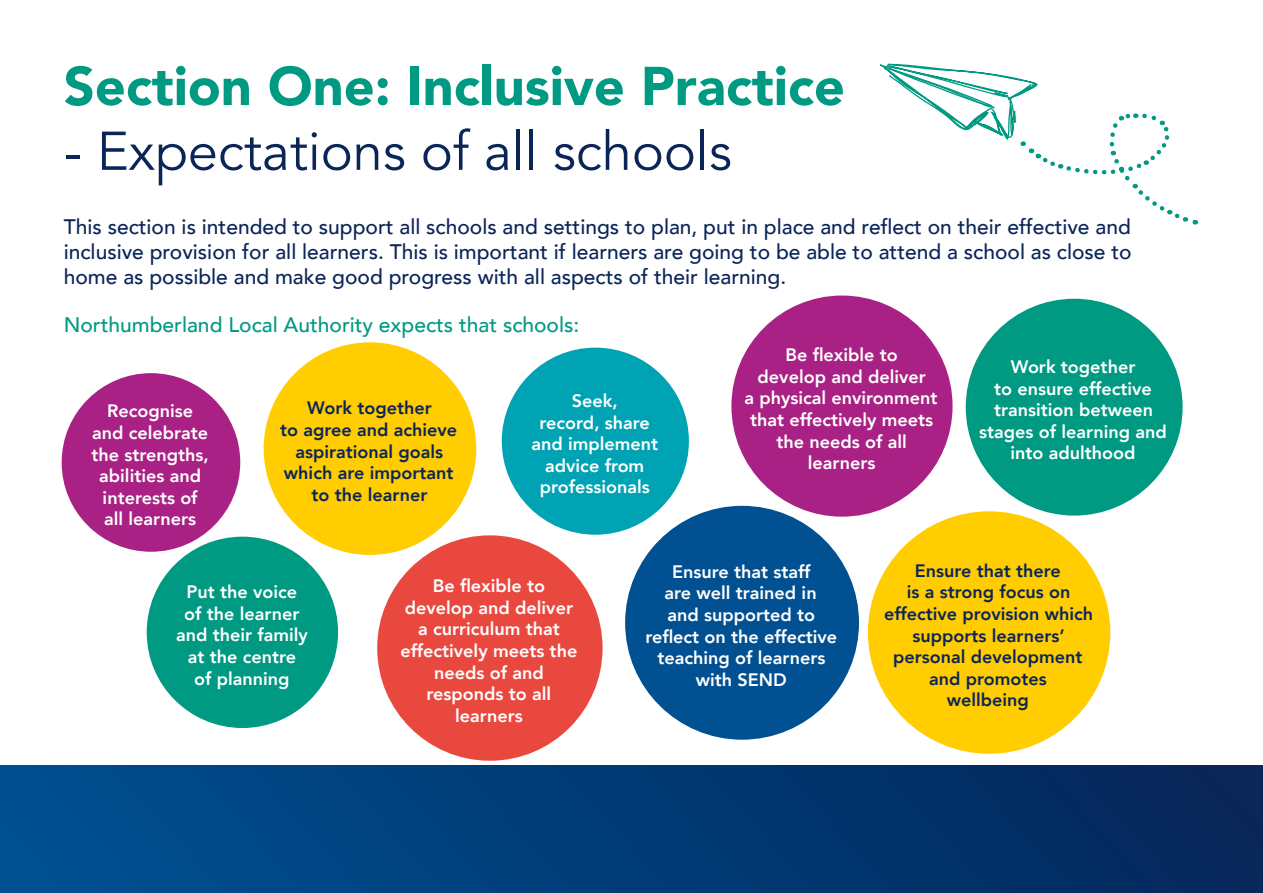
<style>
.page{position:relative;width:1263px;height:893px;background:#fff}
.page>*{position:absolute;margin:0;border:0;box-sizing:border-box;transform-origin:0 0}
.t1{font:900 54px "Avenir";color:#009982}
.t2{font:54px "Avenir";color:#0b2559}
.t3{font:500 21px/25.2px "Avenir";color:#0b2559;text-align:justify}
.t4{font:500 21px "Avenir";color:#009982}
.t5{font:800 18px/21.6px "Avenir";color:#fff;text-align:center}
.t6{font:800 18px/21.6px "Avenir";color:#0b2559;text-align:center}
</style>
<div class="page">
<div style="left:0;top:765px;width:1263px;height:128px;background:linear-gradient(to right,#005091,#042659)"></div>
<div style="left:62px;top:373px;width:178px;height:179px;background:#a92184;border-radius:50%"></div>
<div style="left:966px;top:299px;width:216px;height:217px;background:#009982;border-radius:50%"></div>
<div style="left:147px;top:537px;width:191px;height:191px;background:#009982;border-radius:50%"></div>
<div style="left:502px;top:348px;width:187px;height:187px;background:#00a3b4;border-radius:50%"></div>
<div style="left:264px;top:342px;width:212px;height:213px;background:#ffcd00;border-radius:50%"></div>
<div style="left:625px;top:506px;width:234px;height:234px;background:#005092;border-radius:50%"></div>
<div style="left:868px;top:511px;width:242px;height:243px;background:#ffcd00;border-radius:50%"></div>
<div style="left:377px;top:535px;width:226px;height:226px;background:#e9483f;border-radius:50%"></div>
<div style="left:731px;top:296px;width:221px;height:221px;background:#a92184;border-radius:50%"></div>
<svg style="left:879px;top:64px;width:320px;height:161px"></svg>
<h1 class="t1" style="left:64px;top:40px;width:783px">Section One: Inclusive Practice</h1>
<h1 class="t2" style="left:64px;top:119px;width:670px">- Expectations of all schools</h1>
<p class="t3" style="left:64px;top:213px;width:1069px">This section is intended to support all schools and settings to plan, put in place and reflect on their effective and inclusive provision for all learners. This is important if learners are going to be able to attend a school as close to home as possible and make good progress with all aspects of their learning.</p>
<p class="t4" style="left:64px;top:307px;width:517px">Northumberland Local Authority expects that schools:</p>
<p class="t5" style="left:91px;top:400px;width:119px">Recognise and celebrate the strengths, abilities and interests of all learners</p>
<p class="t6" style="left:280px;top:397px;width:179px">Work together<br>to agree and achieve aspirational goals which are important to the learner</p>
<p class="t5" style="left:531px;top:390px;width:128px">Seek,<br>record, share and implement advice from professionals</p>
<p class="t5" style="left:744px;top:344px;width:195px">Be flexible to<br>develop and deliver<br>a physical environment that effectively meets the needs of all learners</p>
<p class="t5" style="left:979px;top:356px;width:189px">Work together<br>to ensure effective transition between stages of learning and into adulthood</p>
<p class="t5" style="left:176px;top:581px;width:133px">Put the voice of the learner and their family at the centre<br>of planning</p>
<p class="t5" style="left:401px;top:575px;width:178px">Be flexible to develop and deliver a curriculum that effectively meets the needs of and responds to all learners</p>
<p class="t5" style="left:645px;top:561px;width:193px">Ensure that staff<br>are well trained in<br>and supported to reflect on the effective teaching of learners with SEND</p>
<p class="t6" style="left:884px;top:560px;width:211px">Ensure that there<br>is a strong focus on effective provision which supports learners’ personal development and promotes<br>wellbeing</p>
</div>
